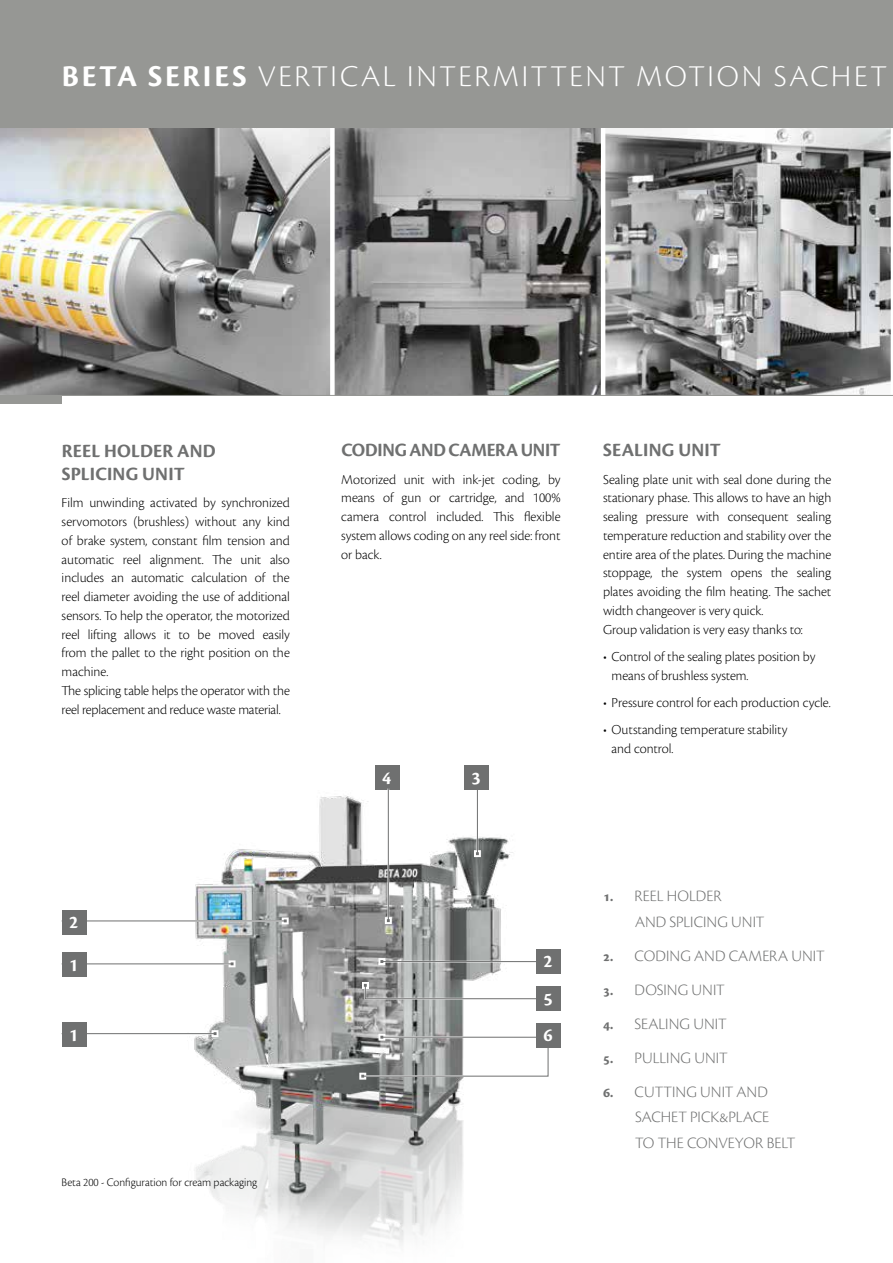
<style>
.page{position:relative;width:893px;height:1263px;background:#fff}
.page>*{position:absolute;margin:0;border:0;box-sizing:border-box;transform-origin:0 0}
.t1{font:31.5px "Cronos Pro Lt Subh";letter-spacing:.085em;color:#fff}
.t2{font:19.5px/22.5px "Cronos Pro Bold Subh";letter-spacing:.005em;color:#6f7070}
.t3{font:18.75px "Cronos Pro Bold Subh";color:#fff}
.t4{font:16.5px/25.5px "Cronos Pro Lt Subh";color:#6f7070}
.t5{font:14.25px/18.8px "Cronos Pro Lt Subh";color:#000}
.t6{font:12px "Cronos Pro Lt Subh";color:#000}
.s1{font-family:"Cronos Pro Bold Subh"}
.s2{font-family:"Cronos Pro Bold Subh";font-size:15px}
</style>
<div class="page">
<img style="left:162px;top:765px;width:374px;height:480px">
<svg style="left:212px;top:1030px;width:6px;height:7px"></svg>
<hr style="left:62px;top:963px;width:170px;height:2px;background:#fff">
<svg style="left:229px;top:960px;width:7px;height:7px"></svg>
<hr style="left:62px;top:920px;width:223px;height:2px;background:#fff">
<svg style="left:282px;top:917px;width:7px;height:7px"></svg>
<svg style="left:378px;top:1034px;width:7px;height:2px"></svg>
<svg style="left:378px;top:958px;width:7px;height:7px"></svg>
<svg style="left:359px;top:1073px;width:7px;height:6px"></svg>
<hr style="left:62px;top:1033px;width:153px;height:1px;background:#6f7070">
<hr style="left:62px;top:963px;width:170px;height:1px;background:#6f7070">
<hr style="left:62px;top:920px;width:223px;height:1px;background:#6f7070">
<hr style="left:382px;top:961px;width:160px;height:1px;background:#6f7070">
<svg style="left:361px;top:1036px;width:188px;height:41px"></svg>
<svg style="left:474px;top:850px;width:7px;height:7px"></svg>
<hr style="left:387px;top:788px;width:2px;height:132px;background:#fff">
<svg style="left:385px;top:917px;width:7px;height:7px"></svg>
<hr style="left:477px;top:789px;width:1px;height:65px;background:#6f7070">
<hr style="left:388px;top:786px;width:1px;height:135px;background:#6f7070">
<div style="left:62px;top:1022px;width:25px;height:25px;background:#6f7070"></div>
<div style="left:62px;top:952px;width:25px;height:25px;background:#6f7070"></div>
<div style="left:62px;top:909px;width:25px;height:25px;background:#6f7070"></div>
<div style="left:536px;top:949px;width:25px;height:25px;background:#6f7070"></div>
<div style="left:536px;top:1023px;width:25px;height:25px;background:#6f7070"></div>
<svg style="left:362px;top:982px;width:7px;height:7px"></svg>
<svg style="left:364px;top:984px;width:172px;height:16px"></svg>
<div style="left:536px;top:986px;width:25px;height:25px;background:#6f7070"></div>
<img style="left:0;top:128px;width:330px;height:267px">
<div style="left:0;top:395px;width:62px;height:9px;background:#969794"></div>
<img style="left:335px;top:128px;width:266px;height:267px">
<img style="left:605px;top:128px;width:286px;height:267px">
<hr style="left:0;top:395px;width:893px;height:1px;background:#969794">
<div style="left:0;top:0;width:893px;height:128px;background:#969794"></div>
<h1 class="t1" style="left:62px;top:58px;width:826px"><span class="s1">BETA SERIES</span> VERTICAL INTERMITTENT MOTION SACHET</h1>
<h2 class="t2" style="left:62px;top:440px;width:155px">REEL HOLDER AND<br>SPLICING UNIT</h2>
<p class="t5" style="left:62px;top:493px;width:230px">Film unwinding activated by synchronized servomotors (brushless) without any kind of brake system, constant film tension and automatic reel alignment. The unit also includes an automatic calculation of the reel diameter avoiding the use of additional sensors. To help the operator, the motorized reel lifting allows it to be moved easily from the pallet to the right position on the machine.<br>The splicing table helps the operator with the reel replacement and reduce waste material.</p>
<h3 class="t3" style="left:69px;top:911px;width:11px">2</h3>
<h3 class="t3" style="left:69px;top:954px;width:11px">1</h3>
<h3 class="t3" style="left:69px;top:1024px;width:11px">1</h3>
<p class="t6" style="left:62px;top:1176px;width:197px">Beta 200 - Configuration for cream packaging</p>
<h2 class="t2" style="left:341px;top:439px;width:221px">CODING AND CAMERA UNIT</h2>
<p class="t5" style="left:341px;top:470px;width:221px;text-align:justify">Motorized unit with ink-jet coding, by means of gun or cartridge, and 100% camera control included. This flexible system allows coding on any reel side: front or back.</p>
<h3 class="t3" style="left:382px;top:767px;width:11px">4</h3>
<h3 class="t3" style="left:471px;top:767px;width:11px">3</h3>
<h3 class="t3" style="left:543px;top:950px;width:11px">2</h3>
<h3 class="t3" style="left:543px;top:988px;width:11px">5</h3>
<h3 class="t3" style="left:543px;top:1025px;width:11px">6</h3>
<h2 class="t2" style="left:603px;top:439px;width:119px">SEALING UNIT</h2>
<p class="t5" style="left:603px;top:470px;width:230px">Sealing plate unit with seal done during the stationary phase. This allows to have an high sealing pressure with consequent sealing temperature reduction and stability over the entire area of the plates. During the machine stoppage, the system opens the sealing plates avoiding the film heating. The sachet width changeover is very quick.<br>Group validation is very easy thanks to:</p>
<p class="t5" style="left:612px;top:647px;width:205px;text-indent:-9px">• Control of the sealing plates position by means of brushless system.</p>
<p class="t5" style="left:603px;top:693px;width:229px">• Pressure control for each production cycle.</p>
<p class="t5" style="left:612px;top:720px;width:177px;text-indent:-9px">• Outstanding temperature stability and control.</p>
<p class="t4" style="left:635px;top:883px;width:131px;text-indent:-32px"><span class="s2">1.</span> REEL HOLDER<br>AND SPLICING UNIT</p>
<p class="t4" style="left:603px;top:942px;width:223px"><span class="s2">2.</span> CODING AND CAMERA UNIT</p>
<p class="t4" style="left:603px;top:976px;width:123px"><span class="s2">3.</span> DOSING UNIT</p>
<p class="t4" style="left:603px;top:1010px;width:125px"><span class="s2">4.</span> SEALING UNIT</p>
<p class="t4" style="left:603px;top:1044px;width:126px"><span class="s2">5.</span> PULLING UNIT</p>
<p class="t4" style="left:635px;top:1078px;width:162px;text-indent:-32px"><span class="s2">6.</span> CUTTING UNIT AND<br>SACHET PICK&amp;PLACE<br>TO THE CONVEYOR BELT</p>
</div>
